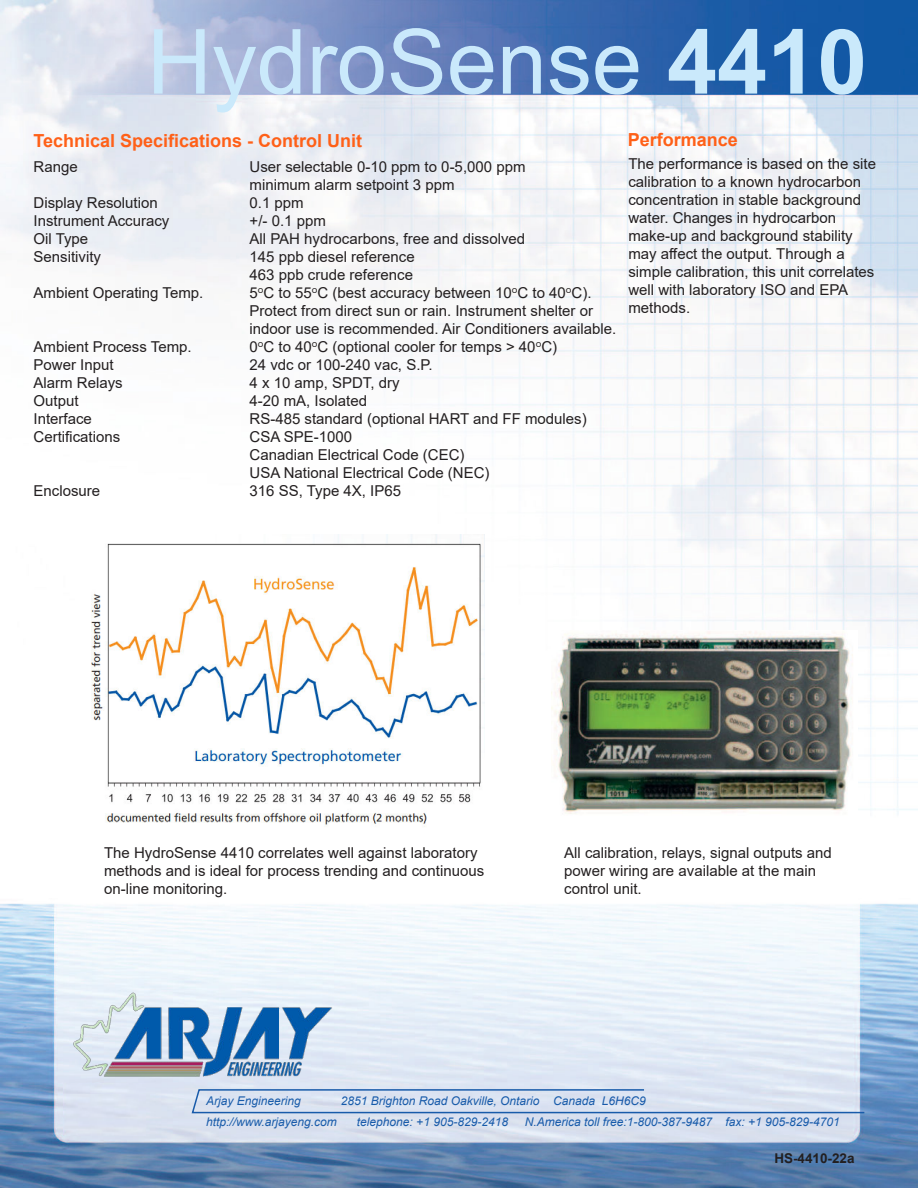
<style>
.page{position:relative;width:918px;height:1188px;background:#fff}
.page>*{position:absolute;margin:0;border:0;box-sizing:border-box;transform-origin:0 0}
.t1{font:90px "Arial";color:#cae9fb}
.t2{font:700 18px "Arial";color:#ff6018}
.t3{font:15px/18px "Arial";color:#231f20}
.t4{font:700 13.5px "Arial";color:#231f20}
.t5{font:italic 12px "Arial";color:#185baa}
.s1{font-weight:700}
</style>
<div class="page">
<img style="left:0;top:0;width:918px;height:1188px">
<div style="left:63px;top:1083px;width:82px;height:52px;background:#dbe1f0"></div>
<svg style="left:191px;top:1088px;width:675px;height:26px;background:#c6d4e9"></svg>
<img style="left:65px;top:984px;width:268px;height:122px">
<img style="left:77px;top:535px;width:407px;height:297px">
<img style="left:552px;top:630px;width:306px;height:188px">
<h1 class="t1" style="left:147px;top:28px;width:722px">HydroSense <span class="s1">4410</span></h1>
<p class="t2" style="left:34px;top:128px;width:330px">Technical Specifications - Control Unit</p>
<p class="t3" style="left:34px;top:159px;width:46px">Range</p>
<p class="t3" style="left:250px;top:159px;width:277px">User selectable 0-10 ppm to 0-5,000 ppm minimum alarm setpoint 3 ppm</p>
<p class="t3" style="left:34px;top:195px;width:126px">Display Resolution</p>
<p class="t3" style="left:250px;top:195px;width:56px">0.1 ppm</p>
<p class="t3" style="left:34px;top:213px;width:137px">Instrument Accuracy</p>
<p class="t3" style="left:250px;top:213px;width:78px">+/- 0.1 ppm</p>
<p class="t3" style="left:34px;top:231px;width:56px">Oil Type</p>
<p class="t3" style="left:250px;top:231px;width:277px">All PAH hydrocarbons, free and dissolved</p>
<p class="t3" style="left:34px;top:249px;width:69px">Sensitivity</p>
<p class="t3" style="left:250px;top:249px;width:167px">145 ppb diesel reference<br>463 ppb crude reference</p>
<p class="t3" style="left:34px;top:285px;width:171px">Ambient Operating Temp.</p>
<p class="t3" style="left:250px;top:285px;width:368px">5<sup>O</sup>C to 55<sup>O</sup>C (best accuracy between 10<sup>O</sup>C to 40<sup>O</sup>C).<br>Protect from direct sun or rain. Instrument shelter or indoor use is recommended. Air Conditioners available.</p>
<p class="t3" style="left:34px;top:339px;width:160px">Ambient Process Temp.</p>
<p class="t3" style="left:250px;top:339px;width:309px">0<sup>O</sup>C to 40<sup>O</sup>C (optional cooler for temps &gt; 40<sup>O</sup>C)</p>
<p class="t3" style="left:34px;top:357px;width:82px">Power Input</p>
<p class="t3" style="left:250px;top:357px;width:185px">24 vdc or 100-240 vac, S.P.</p>
<p class="t3" style="left:34px;top:375px;width:91px">Alarm Relays</p>
<p class="t3" style="left:250px;top:375px;width:152px">4 x 10 amp, SPDT, dry</p>
<p class="t3" style="left:34px;top:393px;width:47px">Output</p>
<p class="t3" style="left:250px;top:393px;width:119px">4-20 mA, Isolated</p>
<p class="t3" style="left:34px;top:410px;width:60px">Interface</p>
<p class="t3" style="left:250px;top:410px;width:339px">RS-485 standard (optional HART and FF modules)</p>
<p class="t3" style="left:34px;top:428px;width:88px">Certifications</p>
<p class="t3" style="left:250px;top:428px;width:242px">CSA SPE-1000<br>Canadian Electrical Code (CEC)<br>USA National Electrical Code (NEC)</p>
<p class="t3" style="left:34px;top:483px;width:68px">Enclosure</p>
<p class="t3" style="left:250px;top:483px;width:153px">316 SS, Type 4X, IP65</p>
<p class="t2" style="left:628px;top:133px;width:112px">Performance</p>
<p class="t3" style="left:628px;top:156px;width:249px">The performance is based on the site calibration to a known hydrocarbon concentration in stable background water. Changes in hydrocarbon make-up and background stability may affect the output. Through a simple calibration, this unit correlates well with laboratory ISO and EPA methods.</p>
<p class="t3" style="left:104px;top:845px;width:382px">The HydroSense 4410 correlates well against laboratory methods and is ideal for process trending and continuous on-line monitoring.</p>
<p class="t3" style="left:564px;top:845px;width:269px">All calibration, relays, signal outputs and power wiring are available at the main control unit.</p>
<p class="t5" style="left:206px;top:1097px;width:96px">Arjay Engineering</p>
<p class="t5" style="left:341px;top:1097px;width:306px">2851 Brighton Road Oakville, Ontario Canada L6H6C9</p>
<p class="t5" style="left:206px;top:1118px;width:132px">http://www.arjayeng.com</p>
<p class="t5" style="left:357px;top:1118px;width:153px">telephone: +1 905-829-2418</p>
<p class="t5" style="left:525px;top:1118px;width:317px">N.America toll free:1-800-387-9487 fax: +1 905-829-4701</p>
<p class="t4" style="left:774px;top:1153px;width:82px">HS-4410-22a</p>
</div>
